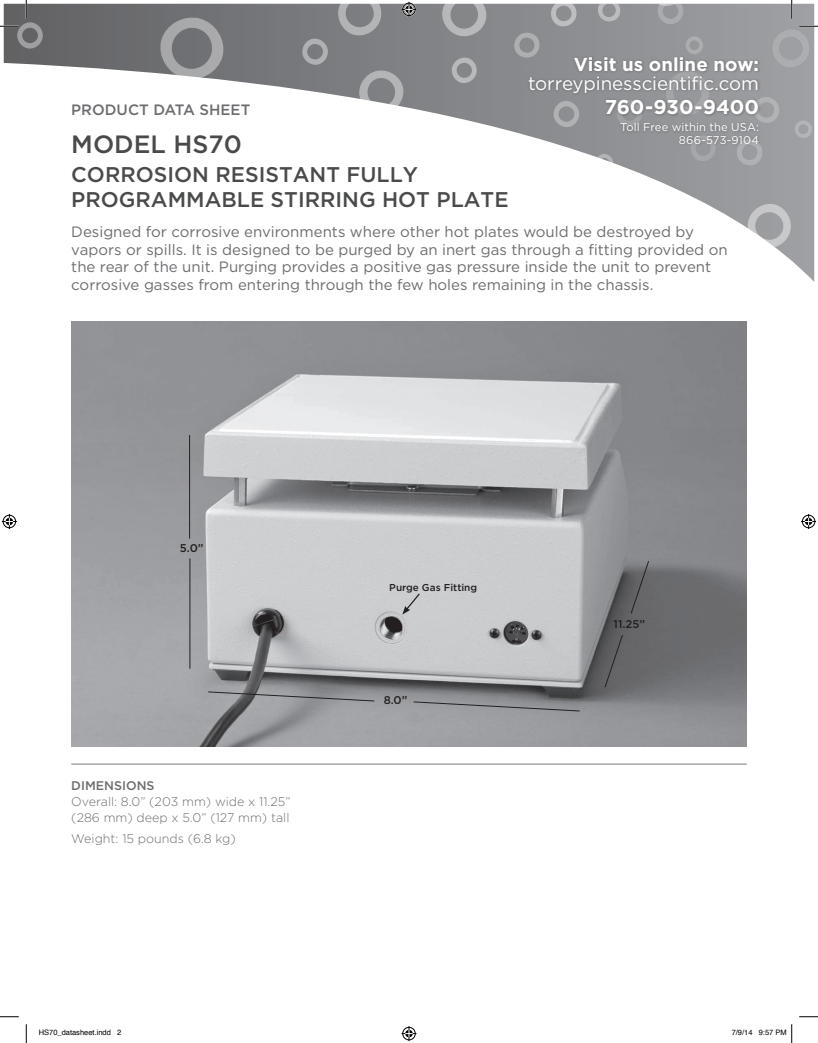
<style>
.page{position:relative;width:818px;height:1043px;background:#fff}
.page>*{position:absolute;margin:0;border:0;box-sizing:border-box;transform-origin:0 0}
.t1{font:500 25px "Gotham";color:#494a4b}
.t2{font:500 21.25px/25px "Gotham";color:#494a4b}
.t3{font:700 20px "Gotham";letter-spacing:-.005em;color:#fff}
.t4{font:18.75px "Gotham";letter-spacing:-.005em;color:#fff}
.t5{font:700 18.75px "Gotham";color:#fff}
.t6{font:15px/17.5px "Gotham";color:#6c6d70}
.t7{font:500 15px "Gotham";color:#6c6d70}
.t8{font:300 12.5px/16.2px "Gotham";color:#6c6d70}
.t9{font:500 12.5px "Gotham";color:#6c6d70}
.t10{font:11.25px/12.5px "Gotham";letter-spacing:.01em;color:#fff;text-align:right}
.t11{font:500 11.25px "Gotham";color:#231f20}
.t12{font:500 10px "Gotham";color:#231f20}
.t13{font:7.5px "Helvetica";color:#000}
</style>
<div class="page">
<svg style="left:4px;top:4px;width:810px;height:278px"></svg>
<svg style="left:440px;top:156px;width:17px;height:17px"></svg>
<svg style="left:596px;top:4px;width:25px;height:19px"></svg>
<svg style="left:439px;top:4px;width:49px;height:35px;background:#96989b"></svg>
<svg style="left:688px;top:147px;width:29px;height:16px"></svg>
<svg style="left:645px;top:4px;width:43px;height:21px"></svg>
<svg style="left:685px;top:36px;width:18px;height:18px"></svg>
<svg style="left:735px;top:138px;width:28px;height:28px"></svg>
<svg style="left:761px;top:96px;width:19px;height:28px"></svg>
<svg style="left:794px;top:120px;width:18px;height:19px"></svg>
<svg style="left:595px;top:153px;width:18px;height:19px"></svg>
<svg style="left:744px;top:202px;width:50px;height:49px"></svg>
<svg style="left:335px;top:4px;width:49px;height:35px;background:#8e9092"></svg>
<svg style="left:358px;top:69px;width:47px;height:46px"></svg>
<svg style="left:156px;top:14px;width:70px;height:69px;background:#909193"></svg>
<svg style="left:513px;top:32px;width:27px;height:27px"></svg>
<svg style="left:548px;top:4px;width:31px;height:25px"></svg>
<svg style="left:302px;top:38px;width:26px;height:27px"></svg>
<svg style="left:449px;top:57px;width:30px;height:28px"></svg>
<div style="left:526px;top:54px;width:235px;height:93px;background:#231f20;opacity:.35"></div>
<img style="left:71px;top:321px;width:675px;height:425px">
<hr style="left:71px;top:763px;width:675px;height:1px;background:#939598">
<hr style="left:189px;top:435px;width:1px;height:103px;background:#231f20">
<hr style="left:189px;top:558px;width:1px;height:110px;background:#231f20">
<svg style="left:604px;top:634px;width:19px;height:54px"></svg>
<svg style="left:207px;top:691px;width:168px;height:10px;background:#898a8d"></svg>
<svg style="left:413px;top:701px;width:167px;height:10px;background:#8a8b8e"></svg>
<svg style="left:630px;top:560px;width:19px;height:54px"></svg>
<svg style="left:402px;top:592px;width:19px;height:22px"></svg>
<svg style="left:769px;top:25px;width:49px;height:45px;background:#a7a9ac"></svg>
<svg style="left:0;top:1016px;width:19px;height:1px"></svg>
<svg style="left:799px;top:1016px;width:19px;height:1px"></svg>
<svg style="left:0;top:0;width:44px;height:50px;background:#828285"></svg>
<svg style="left:25px;top:1024px;width:2px;height:18px"></svg>
<svg style="left:790px;top:0;width:2px;height:19px"></svg>
<svg style="left:401px;top:2px;width:15px;height:15px"></svg>
<svg style="left:401px;top:1026px;width:15px;height:15px"></svg>
<svg style="left:2px;top:514px;width:15px;height:15px"></svg>
<svg style="left:801px;top:514px;width:15px;height:15px"></svg>
<svg style="left:791px;top:1024px;width:1px;height:18px"></svg>
<p class="t7" style="left:71px;top:101px;width:181px">PRODUCT DATA SHEET</p>
<h1 class="t1" style="left:71px;top:130px;width:172px">MODEL HS70</h1>
<h2 class="t2" style="left:71px;top:162px;width:439px">CORROSION RESISTANT FULLY<br>PROGRAMMABLE STIRRING HOT PLATE</h2>
<p class="t5" style="left:573px;top:54px;width:187px">Visit us online now:</p>
<p class="t4" style="left:528px;top:73px;width:232px">torreypinesscientific.com</p>
<h3 class="t3" style="left:604px;top:96px;width:156px">760-930-9400</h3>
<p class="t10" style="left:620px;top:121px;width:141px">Toll Free within the USA:<br>866-573-9104</p>
<p class="t6" style="left:71px;top:223px;width:657px">Designed for corrosive environments where other hot plates would be destroyed by vapors or spills. It is designed to be purged by an inert gas through a fitting provided on the rear of the unit. Purging provides a positive gas pressure inside the unit to prevent corrosive gasses from entering through the few holes remaining in the chassis.</p>
<p class="t11" style="left:180px;top:542px;width:25px">5.0”</p>
<p class="t9" style="left:71px;top:778px;width:85px">DIMENSIONS</p>
<p class="t8" style="left:71px;top:793px;width:221px">Overall: 8.0” (203 mm) wide x 11.25” (286 mm) deep x 5.0” (127 mm) tall</p>
<p class="t8" style="left:71px;top:830px;width:166px">Weight: 15 pounds (6.8 kg)</p>
<p class="t12" style="left:389px;top:581px;width:89px">Purge Gas Fitting</p>
<p class="t11" style="left:383px;top:694px;width:25px">8.0”</p>
<p class="t11" style="left:613px;top:617px;width:33px">11.25”</p>
<p class="t13" style="left:39px;top:1027px;width:84px">HS70_datasheet.indd 2</p>
<p class="t13" style="left:731px;top:1027px;width:57px">7/9/14 9:57 PM</p>
</div>
